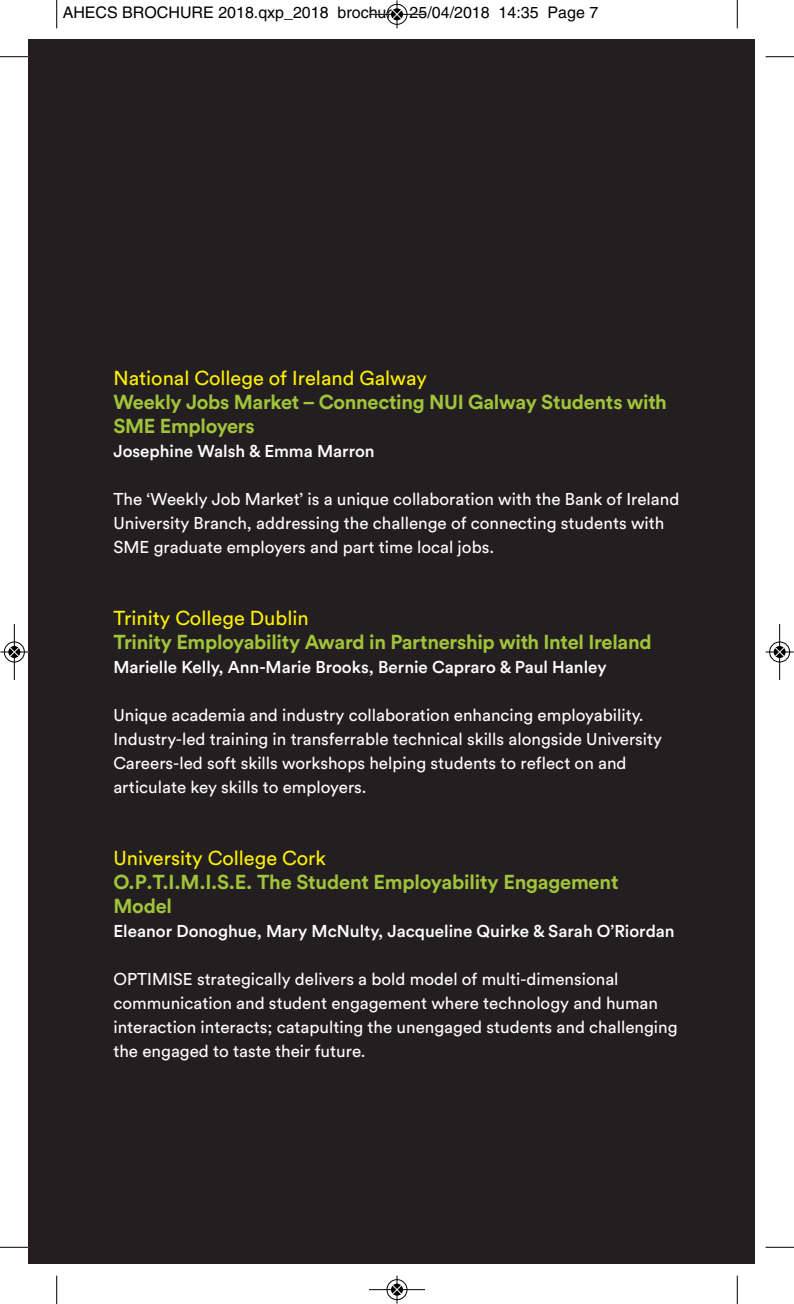
<style>
.page{position:relative;width:794px;height:1304px;background:#fff}
.page>*{position:absolute;margin:0;border:0;box-sizing:border-box;transform-origin:0 0}
.t1{font:700 20px/24px "Circular Air Pro";letter-spacing:-.015em;color:#a1c43a}
.t2{font:20px "Circular Air Pro";color:#fff101}
.t3{font:17px/24px "Circular Air Pro";color:#fff}
.t4{font:500 17px "Circular Air Pro";color:#fff}
.t5{font:16px "Helvetica";color:#000}
</style>
<div class="page">
<div style="left:28px;top:40px;width:727px;height:1224px;background:#231f20"></div>
<svg style="left:56px;top:0;width:1px;height:28px"></svg>
<svg style="left:0;top:56px;width:28px;height:1px"></svg>
<svg style="left:737px;top:0;width:1px;height:28px"></svg>
<svg style="left:765px;top:56px;width:29px;height:1px"></svg>
<svg style="left:56px;top:1276px;width:1px;height:28px"></svg>
<svg style="left:0;top:1247px;width:28px;height:1px"></svg>
<svg style="left:737px;top:1276px;width:1px;height:28px"></svg>
<svg style="left:765px;top:1247px;width:29px;height:1px"></svg>
<div style="left:386px;top:4px;width:22px;height:21px;border:1px solid #fff;border-radius:50%"></div>
<hr style="left:369px;top:14px;width:56px;height:1px;background:#000">
<div style="left:387px;top:4px;width:20px;height:21px;border:1px solid #000;border-radius:50%"></div>
<svg style="left:392px;top:0;width:10px;height:28px"></svg>
<div style="left:386px;top:1279px;width:22px;height:21px;border:1px solid #fff;border-radius:50%"></div>
<hr style="left:369px;top:1289px;width:56px;height:1px;background:#000">
<div style="left:387px;top:1279px;width:20px;height:21px;border:1px solid #000;border-radius:50%"></div>
<svg style="left:392px;top:1276px;width:10px;height:28px"></svg>
<div style="left:4px;top:641px;width:21px;height:22px;border:1px solid #fff;border-radius:50%"></div>
<hr style="left:14px;top:624px;width:1px;height:56px;background:#000">
<div style="left:4px;top:642px;width:21px;height:20px;border:1px solid #000;border-radius:50%"></div>
<svg style="left:0;top:647px;width:28px;height:10px"></svg>
<div style="left:769px;top:641px;width:21px;height:22px;border:1px solid #fff;border-radius:50%"></div>
<hr style="left:779px;top:624px;width:1px;height:56px;background:#000">
<div style="left:769px;top:642px;width:21px;height:20px;border:1px solid #000;border-radius:50%"></div>
<svg style="left:765px;top:647px;width:28px;height:10px"></svg>
<p class="t5" style="left:63px;top:6px;width:537px">AHECS BROCHURE 2018.qxp_2018 brochure 25/04/2018 14:35 Page 7</p>
<p class="t2" style="left:113px;top:370px;width:315px">National College of Ireland Galway</p>
<p class="t1" style="left:113px;top:391px;width:555px">Weekly Jobs Market – Connecting NUI Galway Students with<br>SME Employers</p>
<p class="t4" style="left:113px;top:444px;width:263px">Josephine Walsh &amp; Emma Marron</p>
<p class="t3" style="left:113px;top:488px;width:567px">The ‘Weekly Job Market’ is a unique collaboration with the Bank of Ireland<br>University Branch, addressing the challenge of connecting students with<br>SME graduate employers and part time local jobs.</p>
<p class="t2" style="left:113px;top:610px;width:197px">Trinity College Dublin</p>
<p class="t1" style="left:113px;top:631px;width:540px">Trinity Employability Award in Partnership with Intel Ireland</p>
<p class="t4" style="left:113px;top:660px;width:495px">Marielle Kelly, Ann-Marie Brooks, Bernie Capraro &amp; Paul Hanley</p>
<p class="t3" style="left:113px;top:704px;width:550px">Unique academia and industry collaboration enhancing employability.<br>Industry-led training in transferrable technical skills alongside University Careers-led soft skills workshops helping students to reflect on and articulate key skills to employers.</p>
<p class="t2" style="left:113px;top:850px;width:214px">University College Cork</p>
<p class="t1" style="left:113px;top:871px;width:506px">O.P.T.I.M.I.S.E. The Student Employability Engagement<br>Model</p>
<p class="t4" style="left:113px;top:924px;width:563px">Eleanor Donoghue, Mary McNulty, Jacqueline Quirke &amp; Sarah O’Riordan</p>
<p class="t3" style="left:113px;top:968px;width:566px">OPTIMISE strategically delivers a bold model of multi-dimensional communication and student engagement where technology and human interaction interacts; catapulting the unengaged students and challenging the engaged to taste their future.</p>
</div>
